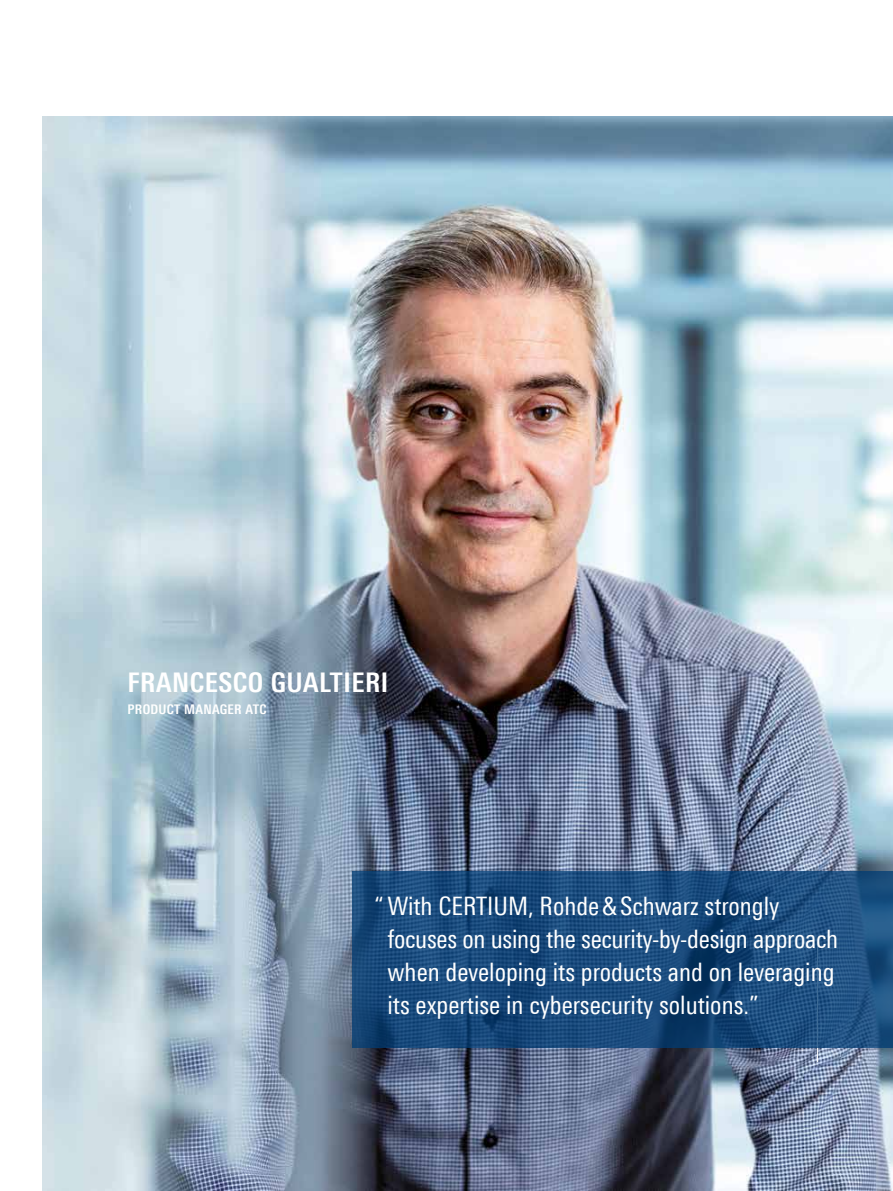
<style>
.page{position:relative;width:893px;height:1191px;background:#fff}
.page>*{position:absolute;margin:0;border:0;box-sizing:border-box;transform-origin:0 0}
.t1{font:700 condensed 27.15px "Linotype Universfor RS";letter-spacing:.02em;color:#fff}
.t2{font:condensed 25.5px/33px "Linotype Universfor RS";color:#fff}
.t3{font:700 condensed 13.35px "Linotype Universfor RS";letter-spacing:.02em;color:#fff}
</style>
<div class="page">
<img style="left:43px;top:117px;width:850px;height:1074px">
<hr style="left:817px;top:941px;width:1px;height:121px;background:#fff">
<svg style="left:353px;top:871px;width:540px;height:176px;background:#194a7b"></svg>
<p class="t1" style="left:128px;top:666px;width:262px">FRANCESCO GUALTIERI</p>
<p class="t3" style="left:128px;top:701px;width:140px">PRODUCT MANAGER ATC</p>
<p class="t2" style="left:388px;top:889px;width:452px;text-indent:-13px">“ With CERTIUM, Rohde&amp;Schwarz strongly focuses on using the security-by-design approach when developing its products and on leveraging its expertise in cybersecurity solutions.”</p>
</div>
